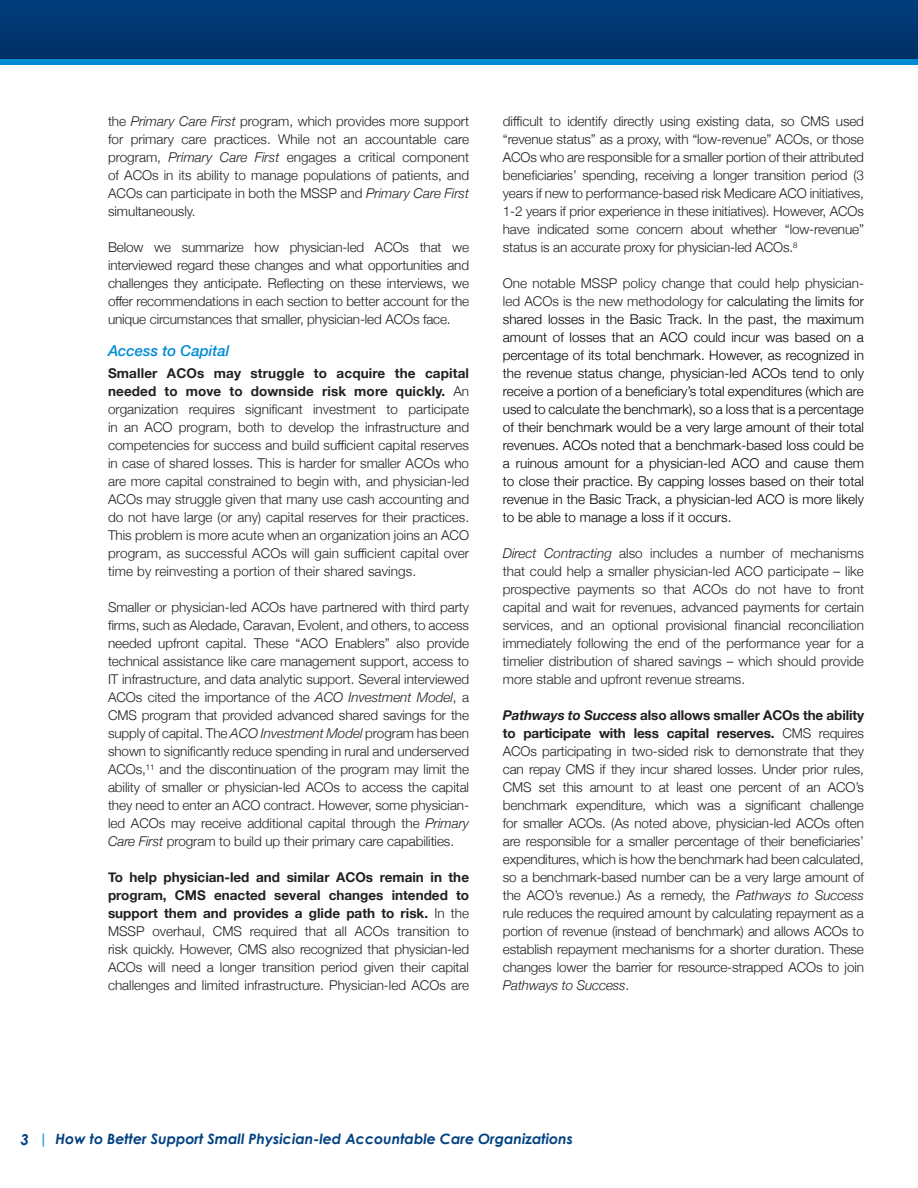
<style>
.page{position:relative;width:918px;height:1188px;background:#fff}
.page>*{position:absolute;margin:0;border:0;box-sizing:border-box;transform-origin:0 0}
.body_h3{font:italic 500 15px "Helvetica Neue";color:#008cd2}
.t1{font:italic 700 14.25px "Century Gothic";color:#014181}
.Body{font:300 13.5px/18px "Helvetica Neue";letter-spacing:-.005em;color:#231f20;text-align:justify}
.Body-2{font:300 13.5px/18px "Helvetica Neue";color:#000;text-align:justify}
.s1{font-style:italic}
.s2{font-weight:700}
.s3{color:#231f20}
.s4{font-weight:700;font-style:italic}
.s5{font-size:15px}
.s6{color:#008cd2}
</style>
<div class="page">
<div style="left:0;top:58px;width:918px;height:7px;background:#008cd2"></div>
<div style="left:0;top:0;width:918px;height:58px;background:#013671"></div>
<p class="Body" style="left:108px;top:111px;width:363px">the <span class="s1">Primary Care First</span> program, which provides more support for primary care practices. While not an accountable care program, <span class="s1">Primary Care First</span> engages a critical component of ACOs in its ability to manage populations of patients, and ACOs can participate in both the MSSP and <span class="s1">Primary Care First </span>simultaneously.</p>
<p class="Body" style="left:108px;top:237px;width:363px">Below we summarize how physician-led ACOs that we interviewed regard these changes and what opportunities and challenges they anticipate. Reflecting on these interviews, we offer recommendations in each section to better account for the unique circumstances that smaller, physician-led ACOs face.</p>
<p class="body_h3" style="left:108px;top:337px;width:123px">Access to Capital</p>
<p class="Body" style="left:108px;top:363px;width:363px"><span class="s2">Smaller ACOs may struggle to acquire the capital needed to move to downside risk more quickly.</span> An organization requires significant investment to participate in an ACO program, both to develop the infrastructure and competencies for success and build sufficient capital reserves in case of shared losses. This is harder for smaller ACOs who are more capital constrained to begin with, and physician-led ACOs may struggle given that many use cash accounting and do not have large (or any) capital reserves for their practices.<br>This problem is more acute when an organization joins an ACO program, as successful ACOs will gain sufficient capital over time by reinvesting a portion of their shared savings.</p>
<p class="Body" style="left:108px;top:597px;width:363px">Smaller or physician-led ACOs have partnered with third party firms, such as Aledade, Caravan, Evolent, and others, to access needed upfront capital. These “ACO Enablers” also provide technical assistance like care management support, access to IT infrastructure, and data analytic support. Several interviewed ACOs cited the importance of the <span class="s1">ACO Investment Model</span>, a CMS program that provided advanced shared savings for the supply of capital. The <span class="s1">ACO Investment Model</span> program has been shown to significantly reduce spending in rural and underserved ACOs,<sup>11</sup> and the discontinuation of the program may limit the ability of smaller or physician-led ACOs to access the capital they need to enter an ACO contract. However, some physician&shy;led ACOs may receive additional capital through the <span class="s1">Primary Care First</span> program to build up their primary care capabilities.</p>
<p class="Body" style="left:108px;top:867px;width:363px"><span class="s2">To help physician-led and similar ACOs remain in the program, CMS enacted several changes intended to support them and provides a glide path to risk.</span> In the MSSP overhaul, CMS required that all ACOs transition to risk quickly. However, CMS also recognized that physician-led ACOs will need a longer transition period given their capital challenges and limited infrastructure. Physician-led ACOs are</p>
<p class="Body" style="left:503px;top:111px;width:363px">difficult to identify directly using existing data, so CMS used “revenue status” as a proxy, with “low-revenue” ACOs, or those ACOs who are responsible for a smaller portion of their attributed beneficiaries’ spending, receiving a longer transition period (3 years if new to performance-based risk Medicare ACO initiatives, 1-2 years if prior experience in these initiatives). However, ACOs have indicated some concern about whether “low-revenue” status is an accurate proxy for physician-led ACOs.<sup>8</sup></p>
<p class="Body-2" style="left:503px;top:273px;width:363px"><span class="s3">One notable MSSP policy change that could help physician&shy;led ACOs is the new methodology for</span> calculating the limits for shared losses in the Basic Track. In the past, the maximum amount of losses that an ACO could incur was based on a percentage of its total benchmark. However, as recognized in the revenue status change, physician-led ACOs tend to only receive a portion of a beneficiary’s total expenditures (which are used to calculate the benchmark), so a loss that is a percentage of their benchmark would be a very large amount of their total revenues. ACOs noted that a benchmark-based loss could be a ruinous amount for a physician-led ACO and cause them to close their practice. By capping losses based on their total revenue in the Basic Track, a physician-led ACO is more likely to be able to manage a loss if it occurs.</p>
<p class="Body" style="left:503px;top:543px;width:363px"><span class="s1">Direct Contracting</span> also includes a number of mechanisms that could help a smaller physician-led ACO participate – like prospective payments so that ACOs do not have to front capital and wait for revenues, advanced payments for certain services, and an optional provisional financial reconciliation immediately following the end of the performance year for a timelier distribution of shared savings – which should provide more stable and upfront revenue streams.</p>
<p class="Body" style="left:503px;top:705px;width:363px"><span class="s4">Pathways to Success</span> <span class="s2">also allows smaller ACOs the ability to participate with less capital reserves.</span> CMS requires ACOs participating in two-sided risk to demonstrate that they can repay CMS if they incur shared losses. Under prior rules, CMS set this amount to at least one percent of an ACO’s benchmark expenditure, which was a significant challenge for smaller ACOs. (As noted above, physician-led ACOs often are responsible for a smaller percentage of their beneficiaries’ expenditures, which is how the benchmark had been calculated, so a benchmark-based number can be a very large amount of the ACO’s revenue.) As a remedy, the <span class="s1">Pathways to Success </span>rule reduces the required amount by calculating repayment as a portion of revenue (instead of benchmark) and allows ACOs to establish repayment mechanisms for a shorter duration. These changes lower the barrier for resource-strapped ACOs to join <span class="s1">Pathways to Success</span>.</p>
<p class="t1" style="left:21px;top:1130px;width:554px"><span class="s5">3</span> <span class="s6">|</span> How to Better Support Small Physician-led Accountable Care Organizations</p>
</div>
